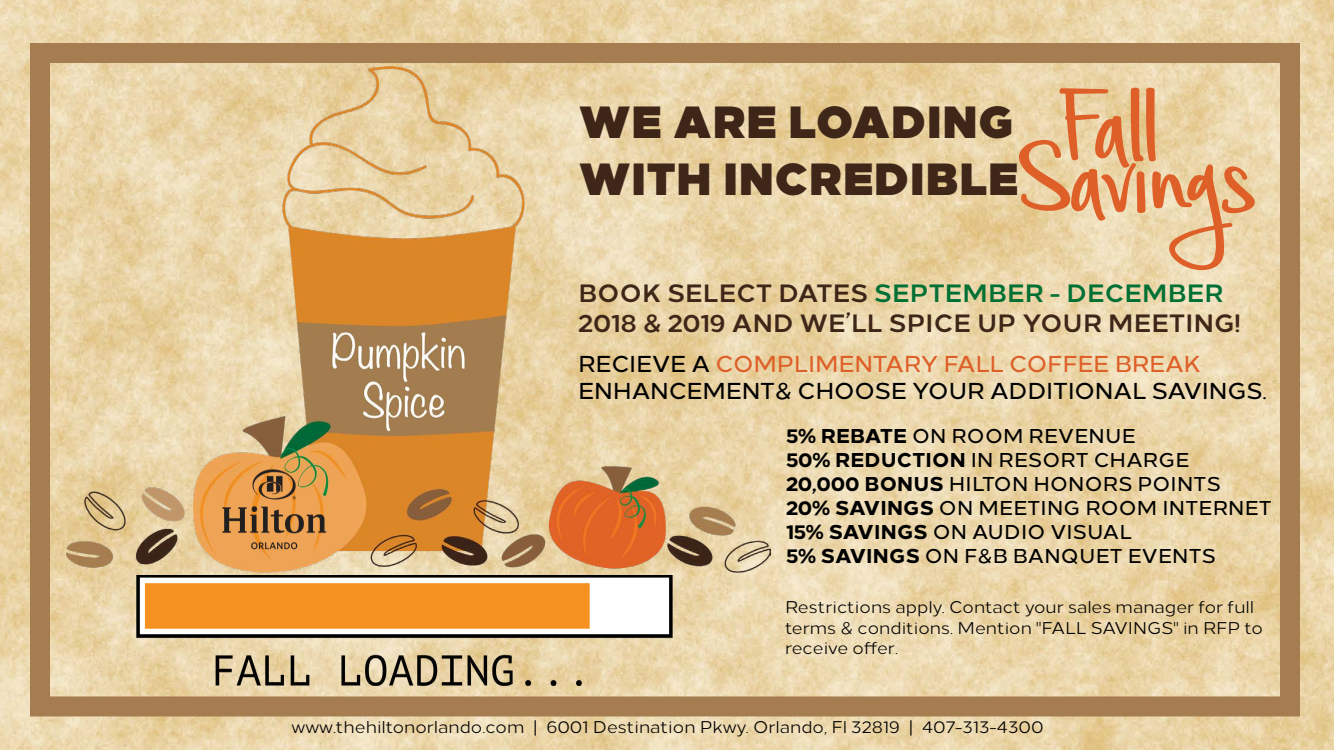
<style>
.page{position:relative;width:1334px;height:750px;background:#fff}
.page>*{position:absolute;margin:0;border:0;box-sizing:border-box;transform-origin:0 0}
.t1{font:150px "Simple Joys";letter-spacing:-.05em;color:#de5f27}
.t2{font:900 45px/57px "Loew";letter-spacing:.01em;color:#3e2618}
.t3{font:700 25px/30px "Loew";letter-spacing:.01em;color:#3e2618}
.t4{font:500 23px/27.6px "Loew";letter-spacing:-.01em;color:#000}
.t5{font:500 20px/24px "Loew";letter-spacing:.01em;color:#000}
.t6{font:17px/20.4px "Loew";color:#000}
.s1{color:#007034}
.s2{color:#de5f27}
.s3{font-weight:800}
</style>
<div class="page">
<img style="left:0;top:0;width:1334px;height:750px">
<div style="left:30px;top:43px;width:1270px;height:673px;border:20px solid #a67d51"></div>
<img style="left:93px;top:575px;width:653px;height:111px">
<img style="left:66px;top:66px;width:705px;height:507px">
<img style="left:197px;top:445px;width:154px;height:129px">
<h1 class="t1" style="left:1058px;top:61px;width:105px">Fall</h1>
<h2 class="t2" style="left:579px;top:90px;width:441px">WE ARE LOADING<br>WITH INCREDIBLE</h2>
<h1 class="t1" style="left:1015px;top:114px;width:247px">Savings</h1>
<h3 class="t3" style="left:578px;top:276px;width:664px">BOOK SELECT DATES <span class="s1">SEPTEMBER - DECEMBER<br></span>2018 &amp; 2019 AND WE’LL SPICE UP YOUR MEETING!</h3>
<h3 class="t4" style="left:578px;top:348px;width:690px">RECIEVE A <span class="s2">COMPLIMENTARY FALL COFFEE BREAK<br></span>ENHANCEMENT&amp; CHOOSE YOUR ADDITIONAL SAVINGS.</h3>
<p class="t5" style="left:786px;top:423px;width:487px"><span class="s3">5% REBATE</span> ON ROOM REVENUE<br><span class="s3">50% REDUCTION</span> IN RESORT CHARGE<br><span class="s3">20,000 BONUS</span> HILTON HONORS POINTS<br><span class="s3">20% SAVINGS</span> ON MEETING ROOM INTERNET<br><span class="s3">15% SAVINGS</span> ON AUDIO VISUAL<br><span class="s3">5% SAVINGS</span> ON F&amp;B BANQUET EVENTS</p>
<p class="t6" style="left:785px;top:595px;width:479px">Restrictions apply. Contact your sales manager for full terms &amp; conditions. Mention "FALL SAVINGS" in RFP to receive offer.</p>
<p class="t6" style="left:291px;top:715px;width:754px">www.thehiltonorlando.com | 6001 Destination Pkwy. Orlando, Fl 32819 | 407-313-4300</p>
</div>
